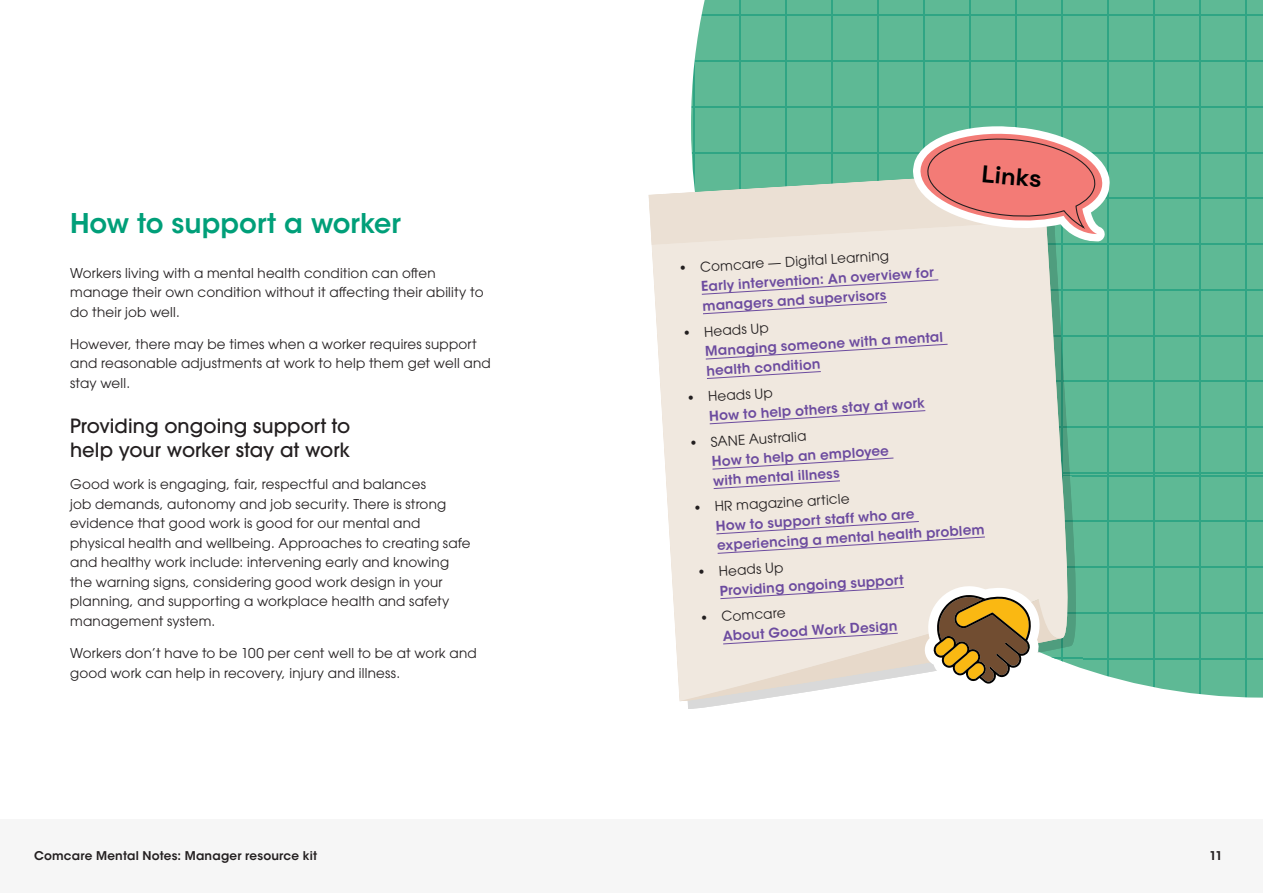
<style>
.page{position:relative;width:1263px;height:893px;background:#fff}
.page>*{position:absolute;margin:0;border:0;box-sizing:border-box;transform-origin:0 0}
.Heading_1{font:600 27px "ITC Avant Garde Std";color:#009f79}
.t1{font:700 24.15px "Space Grotesk";color:#000}
.Heading_2{font:500 19.5px/24px "ITC Avant Garde Pro";color:#231f20}
.Body{font:13.5px/19.5px "ITC Avant Garde Pro";letter-spacing:.015em;color:#231f20}
.t2{font:600 13.5px/19.5px "ITC Avant Garde Std";color:#6c4b9f}
.t3{font:600 12px "ITC Avant Garde Std";letter-spacing:.015em;color:#231f20}
.s1{font-family:"ITC Avant Garde Pro";font-weight:400;color:#231f20}
</style>
<div class="page">
<div style="left:0;top:819px;width:1263px;height:74px;background:#f6f6f6"></div>
<svg style="left:691px;top:0;width:572px;height:698px;background:#5cb895"></svg>
<svg style="left:648px;top:195px;width:428px;height:503px;background:#e8e6dc"></svg>
<svg style="left:649px;top:125px;width:462px;height:128px;background:#c5c3b4"></svg>
<svg style="left:701px;top:279px;width:238px;height:16px;background:#e7deda"></svg>
<svg style="left:702px;top:302px;width:186px;height:13px;background:#e5dbda"></svg>
<svg style="left:705px;top:343px;width:243px;height:17px;background:#e8dedb"></svg>
<svg style="left:706px;top:371px;width:116px;height:8px"></svg>
<svg style="left:709px;top:410px;width:217px;height:15px;background:#e7ddda"></svg>
<svg style="left:712px;top:457px;width:182px;height:13px;background:#e5dbd9"></svg>
<svg style="left:713px;top:480px;width:128px;height:9px"></svg>
<svg style="left:716px;top:521px;width:270px;height:33px;background:#e8dfdb"></svg>
<svg style="left:675px;top:585px;width:397px;height:124px"></svg>
<h1 class="Heading_1" style="left:70px;top:206px;width:332px">How to support a worker</h1>
<p class="Body" style="left:70px;top:263px;width:415px">Workers living with a mental health condition can often manage their own condition without it affecting their ability to do their job well.</p>
<p class="Body" style="left:70px;top:334px;width:422px">However, there may be times when a worker requires support and reasonable adjustments at work to help them get well and stay well.</p>
<h2 class="Heading_2" style="left:70px;top:414px;width:282px">Providing ongoing support to help your worker stay at work</h2>
<p class="Body" style="left:70px;top:475px;width:402px">Good work is engaging, fair, respectful and balances<br>job demands, autonomy and job security. There is strong evidence that good work is good for our mental and physical health and wellbeing. Approaches to creating safe and healthy work include: intervening early and knowing the warning signs, considering good work design in your planning, and supporting a workplace health and safety management system.</p>
<p class="Body" style="left:70px;top:643px;width:408px">Workers don’t have to be 100 per cent well to be at work and good work can help in recovery, injury and illness.</p>
<p class="t1" style="left:983px;top:156px;width:62px;rotate:5deg">Links</p>
<p class="t2" style="left:700px;top:256px;width:234px;text-indent:-21px;rotate:-3deg"><span class="s1">• Comcare — Digital Learning<br></span>Early intervention: An overview for managers and supervisors</p>
<p class="t2" style="left:704px;top:322px;width:240px;line-height:18.6px;text-indent:-21px;rotate:-3deg"><span class="s1">• Heads Up<br></span>Managing someone with a mental</p>
<p class="t2" style="left:706px;top:360px;width:116px;rotate:-3deg">health condition</p>
<p class="t2" style="left:708px;top:387px;width:217px;line-height:18.8px;text-indent:-21px;rotate:-3deg"><span class="s1">• Heads Up<br></span>How to help others stay at work</p>
<p class="t2" style="left:710px;top:431px;width:179px;text-indent:-21px;rotate:-3deg"><span class="s1">• SANE Australia<br></span>How to help an employee with mental illness</p>
<p class="t2" style="left:714px;top:496px;width:269px;text-indent:-21px;rotate:-3deg"><span class="s1">• HR magazine article<br></span>How to support staff who are experiencing a mental health problem</p>
<p class="t2" style="left:718px;top:562px;width:185px;line-height:18.9px;text-indent:-21px;rotate:-3deg"><span class="s1">• Heads Up<br></span>Providing ongoing support</p>
<p class="t2" style="left:721px;top:607px;width:176px;line-height:18.9px;text-indent:-21px;rotate:-3deg"><span class="s1">• Comcare<br></span>About Good Work Design</p>
<p class="t3" style="left:34px;top:848px;width:285px">Comcare Mental Notes: Manager resource kit</p>
<p class="t3" style="left:1209px;top:848px;width:15px">11</p>
</div>
